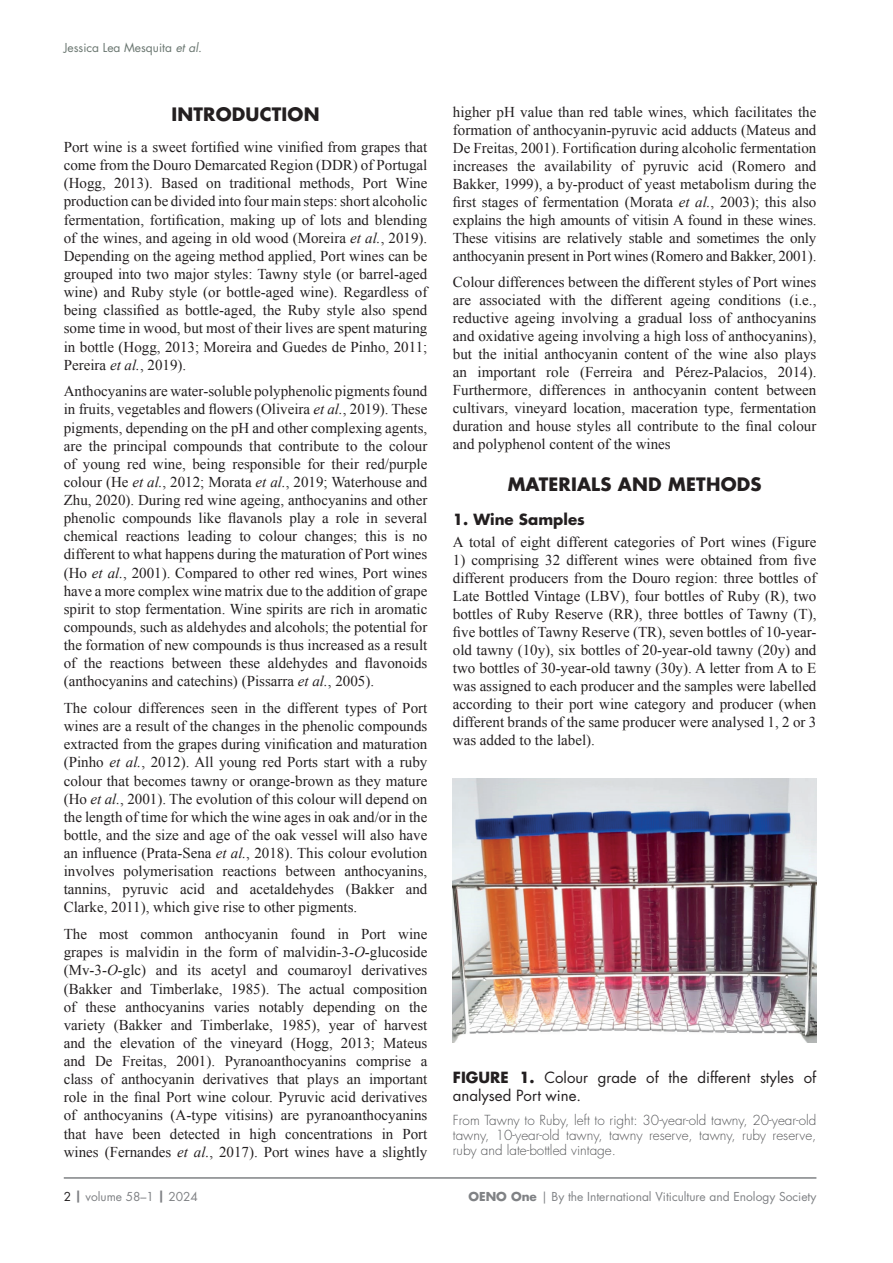
<style>
.page{position:relative;width:893px;height:1263px;background:#fff}
.page>*{position:absolute;margin:0;border:0;box-sizing:border-box;transform-origin:0 0}
.CORPS_TITRE_1-chapit{font:700 18px "Futura Std";letter-spacing:.01em;color:#231f20}
.CORPS_texte_courant{font:15px/18.1px "Times New Roman";color:#231f20;text-align:justify}
.CORPS_FIGURE-Titre5{font:15px/18px "Futura Std";color:#231f20}
.CORPS_TITRE_2-paragr{font:700 15px "Futura Std";color:#231f20}
.CORPS_FIGURE_Titre7{font:300 13.5px/15px "Futura Std";color:#57585a;text-align:justify}
.t1{font:12px "Futura Std";color:#808285}
.t2{font:12px "Futura Std";color:#6b7771}
.s1{font-style:italic}
.s2{font-weight:700}
.s3{color:#231f20}
</style>
<div class="page">
<hr style="left:64px;top:1177px;width:752px;height:2px;background:#808285">
<img style="left:453px;top:778px;width:363px;height:265px">
<p class="t2" style="left:64px;top:40px;width:140px">Jessica Lea Mesquita <span class="s1">et al.</span></p>
<p class="CORPS_TITRE_1-chapit" style="left:171px;top:102px;width:150px">INTRODUCTION</p>
<p class="CORPS_texte_courant" style="left:64px;top:138px;width:365px">Port wine is a sweet fortified wine vinified from grapes that come from the Douro Demarcated Region (DDR) of Portugal (Hogg, 2013). Based on traditional methods, Port Wine production can be divided into four main steps: short alcoholic fermentation, fortification, making up of lots and blending of the wines, and ageing in old wood (Moreira <span class="s1">et al.</span>, 2019).<br>Depending on the ageing method applied, Port wines can be grouped into two major styles: Tawny style (or barrel-aged wine) and Ruby style (or bottle-aged wine). Regardless of being classified as bottle-aged, the Ruby style also spend some time in wood, but most of their lives are spent maturing in bottle (Hogg, 2013; Moreira and Guedes de Pinho, 2011; Pereira <span class="s1">et al.</span>, 2019).</p>
<p class="CORPS_texte_courant" style="left:64px;top:382px;width:365px">Anthocyanins are water-soluble polyphenolic pigments found in fruits, vegetables and flowers (Oliveira <span class="s1">et al.</span>, 2019). These pigments, depending on the pH and other complexing agents, are the principal compounds that contribute to the colour of young red wine, being responsible for their red/purple colour (He <span class="s1">et al.</span>, 2012; Morata <span class="s1">et al.</span>, 2019; Waterhouse and Zhu, 2020). During red wine ageing, anthocyanins and other phenolic compounds like flavanols play a role in several chemical reactions leading to colour changes; this is no different to what happens during the maturation of Port wines (Ho <span class="s1">et al.</span>, 2001). Compared to other red wines, Port wines have a more complex wine matrix due to the addition of grape spirit to stop fermentation. Wine spirits are rich in aromatic compounds, such as aldehydes and alcohols; the potential for the formation of new compounds is thus increased as a result of the reactions between these aldehydes and flavonoids (anthocyanins and catechins) (Pissarra <span class="s1">et al.</span>, 2005).</p>
<p class="CORPS_texte_courant" style="left:64px;top:699px;width:365px">The colour differences seen in the different types of Port wines are a result of the changes in the phenolic compounds extracted from the grapes during vinification and maturation (Pinho <span class="s1">et al.</span>, 2012). All young red Ports start with a ruby colour that becomes tawny or orange-brown as they mature (Ho <span class="s1">et al.</span>, 2001). The evolution of this colour will depend on the length of time for which the wine ages in oak and/or in the bottle, and the size and age of the oak vessel will also have an influence (Prata-Sena <span class="s1">et al.</span>, 2018). This colour evolution involves polymerisation reactions between anthocyanins, tannins, pyruvic acid and acetaldehydes (Bakker and Clarke, 2011), which give rise to other pigments.</p>
<p class="CORPS_texte_courant" style="left:64px;top:925px;width:365px">The most common anthocyanin found in Port wine grapes is malvidin in the form of malvidin-3-<span class="s1">O</span>-glucoside (Mv-3-<span class="s1">O-</span>glc) and its acetyl and coumaroyl derivatives (Bakker and Timberlake, 1985). The actual composition of these anthocyanins varies notably depending on the variety (Bakker and Timberlake, 1985), year of harvest and the elevation of the vineyard (Hogg, 2013; Mateus and De Freitas, 2001). Pyranoanthocyanins comprise a class of anthocyanin derivatives that plays an important role in the final Port wine colour. Pyruvic acid derivatives of anthocyanins (A-type vitisins) are pyranoanthocyanins that have been detected in high concentrations in Port wines (Fernandes <span class="s1">et al.</span>, 2017). Port wines have a slightly</p>
<p class="CORPS_texte_courant" style="left:453px;top:102px;width:365px">higher pH value than red table wines, which facilitates the formation of anthocyanin-pyruvic acid adducts (Mateus and De Freitas, 2001). Fortification during alcoholic fermentation increases the availability of pyruvic acid (Romero and Bakker, 1999), a by-product of yeast metabolism during the first stages of fermentation (Morata <span class="s1">et al.</span>, 2003); this also explains the high amounts of vitisin A found in these wines.<br>These vitisins are relatively stable and sometimes the only anthocyanin present in Port wines (Romero and Bakker, 2001).</p>
<p class="CORPS_texte_courant" style="left:453px;top:273px;width:365px">Colour differences between the different styles of Port wines are associated with the different ageing conditions (i.e., reductive ageing involving a gradual loss of anthocyanins and oxidative ageing involving a high loss of anthocyanins), but the initial anthocyanin content of the wine also plays an important role (Ferreira and Pérez-Palacios, 2014).<br>Furthermore, differences in anthocyanin content between cultivars, vineyard location, maceration type, fermentation duration and house styles all contribute to the final colour and polyphenol content of the wines</p>
<p class="CORPS_TITRE_1-chapit" style="left:508px;top:472px;width:255px">MATERIALS AND METHODS</p>
<p class="CORPS_TITRE_2-paragr" style="left:453px;top:509px;width:133px">1. Wine Samples</p>
<p class="CORPS_texte_courant" style="left:453px;top:533px;width:365px">A total of eight different categories of Port wines (Figure</p>
<p class="CORPS_texte_courant" style="left:453px;top:551px;width:365px">1) comprising 32 different wines were obtained from five different producers from the Douro region: three bottles of Late Bottled Vintage (LBV), four bottles of Ruby (R), two bottles of Ruby Reserve (RR), three bottles of Tawny (T), five bottles of Tawny Reserve (TR), seven bottles of 10-year&shy;old tawny (10y), six bottles of 20-year-old tawny (20y) and two bottles of 30-year-old tawny (30y). A letter from A to E was assigned to each producer and the samples were labelled according to their port wine category and producer (when different brands of the same producer were analysed 1, 2 or 3 was added to the label).</p>
<p class="CORPS_FIGURE-Titre5" style="left:453px;top:1069px;width:365px"><span class="s2">FIGURE 1.</span> Colour grade of the different styles of analysed Port wine.</p>
<p class="CORPS_FIGURE_Titre7" style="left:453px;top:1112px;width:365px">From Tawny to Ruby, left to right: 30-year-old tawny, 20-year-old tawny, 10-year-old tawny, tawny reserve, tawny, ruby reserve, ruby and late-bottled vintage.</p>
<p class="t1" style="left:64px;top:1188px;width:136px"><span class="s3">2</span> <span class="s2">|</span> volume 58–1 <span class="s2">|</span> 2024</p>
<p class="t1" style="left:468px;top:1188px;width:349px"><span class="s2">OENO One</span> | By the International Viticulture and Enology Society</p>
</div>
